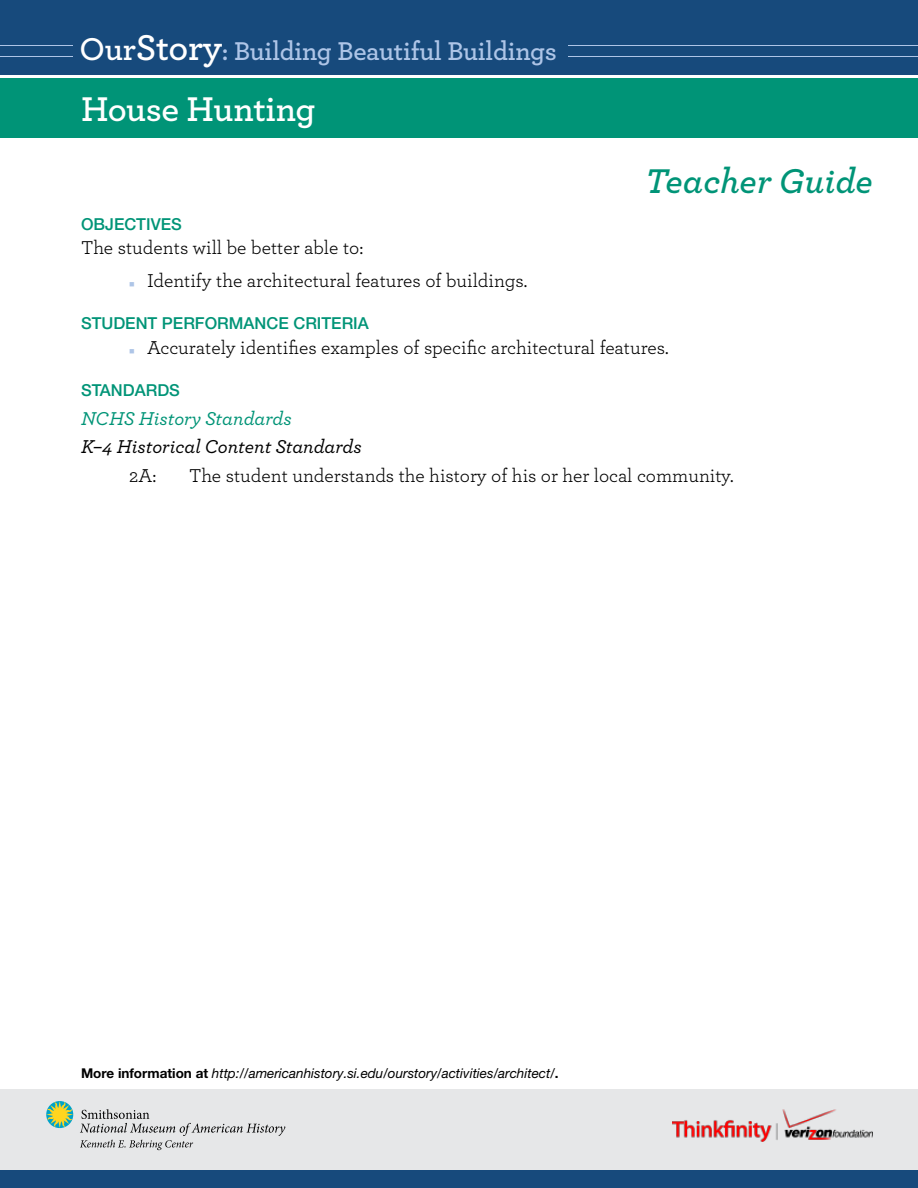
<style>
.page{position:relative;width:918px;height:1188px;background:#fff}
.page>*{position:absolute;margin:0;border:0;box-sizing:border-box;transform-origin:0 0}
.t1{font:600 36px "Archer";letter-spacing:-.01em;color:#fff}
.t2{font:italic 600 36px "Archer";color:#009477}
.t3{font:600 27px "Archer";letter-spacing:-.01em;color:#aec5e7}
.t4{font:19.5px "Archer";color:#000}
.t5{font:italic 500 19.5px "Archer";color:#000}
.t6{font:italic 500 19.5px "Archer";color:#009477}
.t7{font:500 16.5px "Helvetica Neue LT Std";color:#009477}
.t8{font:italic 13.5px "Helvetica Neue LT Std";color:#000}
.s1{font-size:33px;color:#fff}
.s2{font-size:37.5px;color:#fff}
.s3{color:#aec5e7}
.s4{font-weight:700;font-style:normal}
</style>
<div class="page">
<div style="left:0;top:78px;width:918px;height:60px;background:#009477"></div>
<div style="left:0;top:0;width:918px;height:75px;background:#174a7c"></div>
<hr style="left:0;top:56px;width:918px;height:1px;background:#aec5e7">
<hr style="left:0;top:46px;width:918px;height:1px;background:#aec5e7">
<div style="left:74px;top:30px;width:494px;height:39px;background:#174a7c"></div>
<div style="left:0;top:1089px;width:918px;height:99px;background:#e6e7e8"></div>
<svg style="left:46px;top:1101px;width:239px;height:49px"></svg>
<div style="left:0;top:1170px;width:918px;height:18px;background:#174a7c"></div>
<img style="left:673px;top:1110px;width:200px;height:32px">
<h2 class="t3" style="left:80px;top:31px;width:479px"><span class="s1">Our</span><span class="s2">Story</span>: Building Beautiful Buildings</h2>
<h1 class="t1" style="left:81px;top:82px;width:236px">House Hunting</h1>
<h1 class="t2" style="left:645px;top:154px;width:229px">Teacher Guide</h1>
<p class="t7" style="left:81px;top:214px;width:102px">OBJECTIVES</p>
<p class="t4" style="left:81px;top:234px;width:284px">The students will be better able to:</p>
<p class="t4" style="left:129px;top:267px;width:400px"><span class="s3">■</span> Identify the architectural features of buildings.</p>
<p class="t7" style="left:81px;top:313px;width:289px">STUDENT PERFORMANCE CRITERIA</p>
<p class="t4" style="left:129px;top:334px;width:541px"><span class="s3">■</span> Accurately identifies examples of specific architectural features.</p>
<p class="t7" style="left:81px;top:381px;width:101px">STANDARDS</p>
<p class="t6" style="left:81px;top:404px;width:212px">NCHS History Standards</p>
<p class="t5" style="left:81px;top:432px;width:282px">K–4 Historical Content Standards</p>
<p class="t4" style="left:129px;top:462px;width:29px">2A:</p>
<p class="t4" style="left:189px;top:462px;width:546px">The student understands the history of his or her local community.</p>
<p class="t8" style="left:81px;top:1065px;width:479px"><span class="s4">More information at</span> http://americanhistory.si.edu/ourstory/activities/architect/<span class="s4">.</span></p>
</div>
